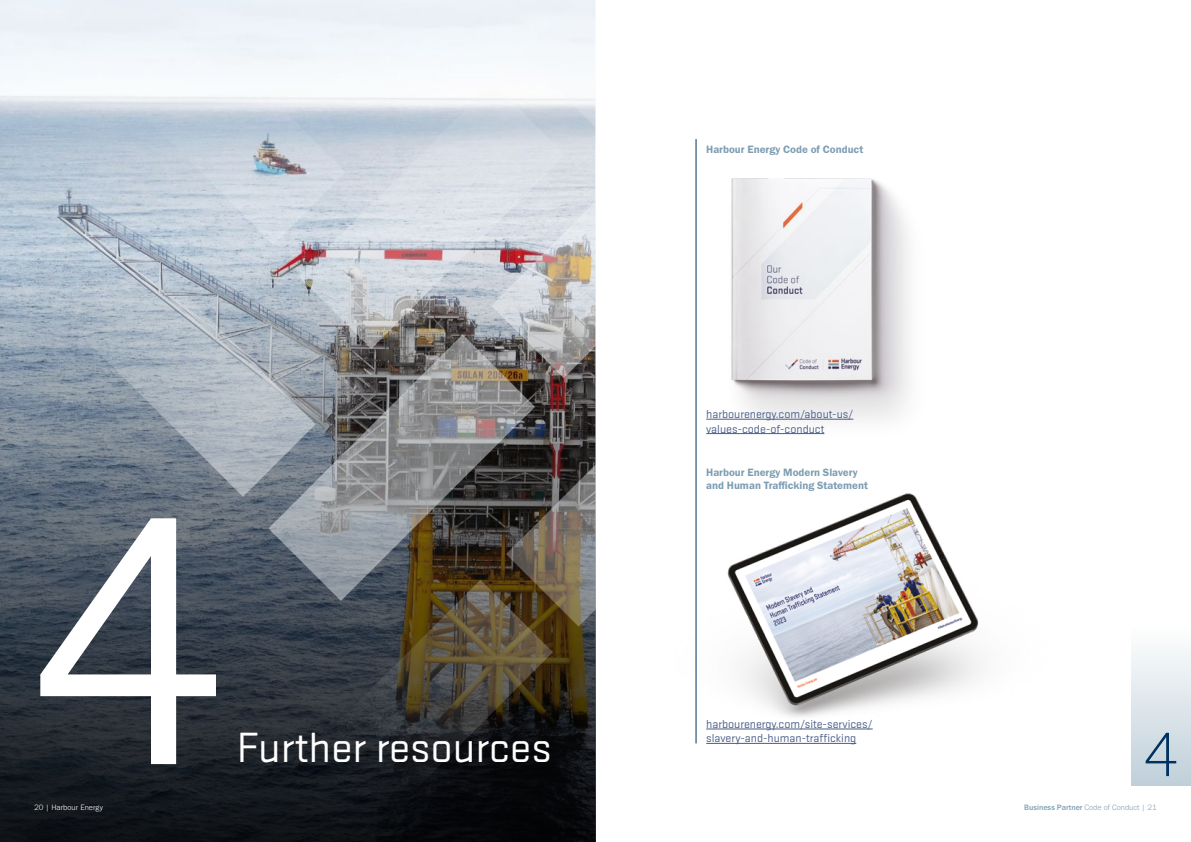
<style>
.page{position:relative;width:1191px;height:842px;background:#fff}
.page>*{position:absolute;margin:0;border:0;box-sizing:border-box;transform-origin:0 0}
.t1{font:369px "Stratum 2";color:#fff}
.t2{font:300 65px "Stratum 2";color:#003160}
.t3{font:44px "Stratum 2";color:#fff}
.t4{font:12px/14.4px "Stratum 2";color:#485d88}
.t5{font:11px/13px "Franklin Gothic URW Dem";color:#7e9eb3}
.t6{font:300 8px "Franklin Gothic URW";color:#7e9eb3}
.t7{font:300 8px "Franklin Gothic URW";color:#fff}
.s1{font-weight:500}
</style>
<div class="page">
<img style="left:0;top:0;width:491px;height:247px">
<svg style="left:0;top:247px;width:595px;height:595px;background:#404851"></svg>
<svg style="left:315px;top:82px;width:176px;height:252px;background:#caced5"></svg>
<svg style="left:79px;top:0;width:267px;height:245px"></svg>
<svg style="left:286px;top:601px;width:267px;height:215px;background:#2f2f2c"></svg>
<svg style="left:0;top:698px;width:330px;height:118px;background:#1e232a"></svg>
<img style="left:491px;top:0;width:104px;height:626px">
<svg style="left:268px;top:334px;width:267px;height:267px;background:#6f6e6d"></svg>
<svg style="left:49px;top:230px;width:266px;height:267px;background:#9da8b4"></svg>
<div style="left:722px;top:183px;width:218px;height:266px;background:#000;opacity:.1"></div>
<img style="left:695px;top:170px;width:245px;height:242px">
<img style="left:695px;top:483px;width:286px;height:261px">
<div style="left:1131px;top:585px;width:60px;height:200px;background:linear-gradient(to bottom,#fff,#c2d1db)"></div>
<hr style="left:696px;top:139px;width:1px;height:604px;background:#003160">
<hr style="left:706px;top:729px;width:166px;height:1px;background:#485d88">
<hr style="left:706px;top:743px;width:150px;height:1px;background:#485d88">
<hr style="left:706px;top:419px;width:147px;height:1px;background:#485d88">
<hr style="left:706px;top:433px;width:118px;height:1px;background:#485d88">
<p class="t5" style="left:706px;top:143px;width:159px">Harbour Energy Code of Conduct</p>
<p class="t4" style="left:706px;top:407px;width:149px">harbourenergy.com/about-us/ values-code-of-conduct</p>
<h1 class="t1" style="left:34px;top:401px;width:189px">4</h1>
<p class="t5" style="left:706px;top:465px;width:163px">Harbour Energy Modern Slavery and Human Trafficking Statement</p>
<p class="t4" style="left:706px;top:716px;width:168px">harbourenergy.com/site-services/ slavery-and-human-trafficking</p>
<h3 class="t3" style="left:237px;top:719px;width:316px">Further resources</h3>
<h2 class="t2" style="left:1144px;top:715px;width:35px">4</h2>
<p class="t7" style="left:34px;top:802px;width:70px">20 | Harbour Energy</p>
<p class="t6" style="left:1024px;top:802px;width:134px"><span class="s1">Business Partner</span> Code of Conduct | 21</p>
</div>
